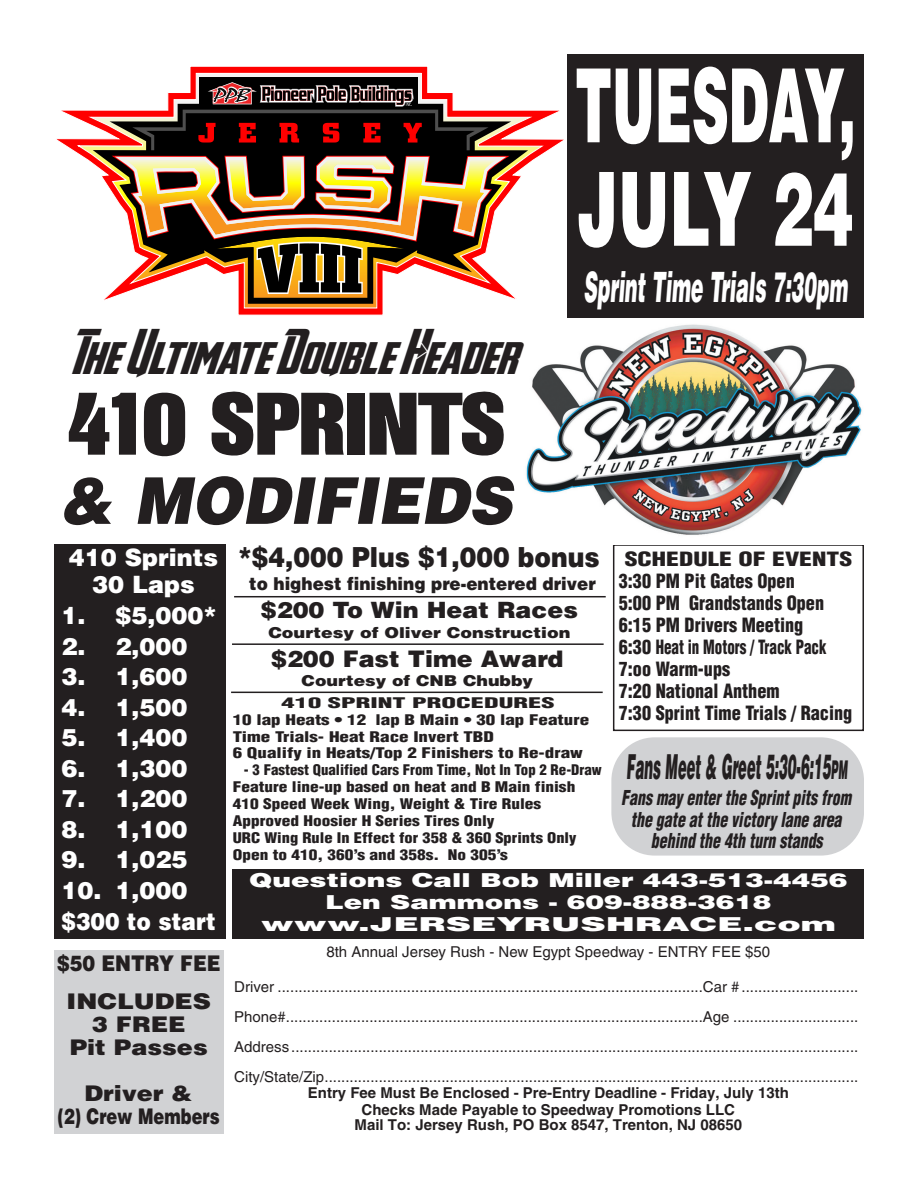
<style>
.page{position:relative;width:918px;height:1188px;background:#fff}
.page>*{position:absolute;margin:0;border:0;box-sizing:border-box;transform-origin:0 0}
.t1{font:900 102.45px/103.5px "Helvetica";color:#fff;scale:.5 1}
.t2{font:85.95px "Heroic";color:#231f20;scale:.92 1}
.t3{font:italic 900 64.5px "Helvetica";color:#231f20;scale:.94 1}
.t4{font:43.8px "Avengeance";color:#231f20;scale:1.1 1}
.t5{font:900 41.85px "Helvetica";color:#fff;scale:.45 1}
.t6{font:900 34.5px "Helvetica";color:#231f20;scale:.38 1}
.t7{font:900 27.75px "Helvetica";color:#231f20;scale:.9 1}
.t8{font:900 23.85px/27.3px "Helvetica";color:#fff;text-align:center}
.t9{font:900 22.8px "Helvetica";color:#231f20;scale:1.05 1}
.t10{font:900 22.5px "Helvetica";color:#231f20;scale:1.06 1}
.t11{font:900 21.6px/23.1px "Helvetica";color:#231f20;text-align:center;scale:1.12 1}
.t12{font:900 21.6px/37.3px "Helvetica";color:#231f20;text-align:center;scale:.88 1}
.t13{font:italic 900 condensed 20.1px/21.8px "Helvetica";color:#231f20;text-align:center;scale:.79 1}
.t14{font:900 condensed 19.2px/21.9px "Helvetica";color:#231f20;scale:1.34 1}
.t15{font:900 19.2px/22px "Helvetica";color:#fff;text-align:center;scale:1.45 1}
.t16{font:900 17.7px "Helvetica";color:#231f20;scale:.95 1}
.t17{font:15px/30px "Helvetica";color:#231f20;text-align:justify}
.t18{font:700 15px/16.5px "Helvetica";color:#231f20;text-align:center}
.t19{font:900 15px "Helvetica";color:#231f20;scale:1.17 1}
.t20{font:900 15px "Helvetica";color:#231f20;scale:1.15 1}
.t21{font:900 condensed 14.25px/17px "Helvetica";color:#231f20;scale:1.04 1}
.t22{font:900 condensed 14.25px/17px "Helvetica";color:#231f20;scale:1.84 1}
.s1{font-size:25.8px}
</style>
<div class="page">
<div style="left:613px;top:544px;width:251px;height:187px;border:2px solid #231f20"></div>
<div style="left:54px;top:544px;width:171px;height:395px;background:#231f20"></div>
<div style="left:54px;top:951px;width:170px;height:183px;background:#d1d2d4"></div>
<div style="left:611px;top:737px;width:253px;height:119px;background:#d1d2d4;border-radius:43px"></div>
<hr style="left:232px;top:643px;width:372px;height:2px;background:#231f20">
<hr style="left:231px;top:692px;width:372px;height:1px;background:#231f20">
<hr style="left:234px;top:596px;width:372px;height:1px;background:#231f20">
<img style="left:526px;top:317px;width:338px;height:218px">
<svg style="left:56px;top:66px;width:508px;height:249px"></svg>
<svg style="left:76px;top:72px;width:469px;height:237px"></svg>
<svg style="left:93px;top:150px;width:435px;height:122px"></svg>
<div style="left:200px;top:78px;width:218px;height:30px;background:#000"></div>
<svg style="left:110px;top:82px;width:401px;height:222px"></svg>
<div style="left:567px;top:54px;width:297px;height:263px;background:#231f20"></div>
<div style="left:233px;top:869px;width:631px;height:70px;background:#231f20"></div>
<h3 class="t4" style="left:71px;top:333px;width:406px">The Ultimate Double Header</h3>
<h2 class="t2" style="left:67px;top:393px;width:478px">410 SPRINTS</h2>
<h3 class="t3" style="left:60px;top:477px;width:493px">&amp; MODIFIEDS</h3>
<h1 class="t1" style="left:575px;top:63px;width:563px">TUESDAY,<br>JULY 24</h1>
<h3 class="t5" style="left:584px;top:272px;width:595px">Sprint Time Trials 7:30pm</h3>
<h3 class="t8" style="left:69px;top:546px;width:151px">410 Sprints<br>30 Laps</h3>
<h3 class="t8" style="left:61px;top:604px;width:157px">1. $5,000*</h3>
<h3 class="t8" style="left:61px;top:634px;width:128px">2. 2,000</h3>
<h3 class="t8" style="left:61px;top:665px;width:128px">3. 1,600</h3>
<h3 class="t8" style="left:61px;top:696px;width:128px">4. 1,500</h3>
<h3 class="t8" style="left:61px;top:726px;width:128px">5. 1,400</h3>
<h3 class="t8" style="left:61px;top:757px;width:128px">6. 1,300</h3>
<h3 class="t8" style="left:61px;top:787px;width:128px">7. 1,200</h3>
<h3 class="t8" style="left:61px;top:818px;width:128px">8. 1,100</h3>
<h3 class="t8" style="left:61px;top:848px;width:128px">9. 1,025</h3>
<h3 class="t8" style="left:61px;top:877px;width:156px;line-height:30.6px;text-align:left">10. 1,000 $300 to start</h3>
<h3 class="t12" style="left:57px;top:947px;width:187px">$50 ENTRY FEE<br>INCLUDES</h3>
<h3 class="t11" style="left:70px;top:1014px;width:125px">3 FREE<br>Pit Passes</h3>
<h3 class="t11" style="left:58px;top:1084px;width:146px">Driver &amp;<br>(2) Crew Members</h3>
<h3 class="t7" style="left:238px;top:547px;width:403px">*$4,000 Plus $1,000 bonus</h3>
<p class="t16" style="left:249px;top:577px;width:366px">to highest finishing pre-entered driver</p>
<h3 class="t10" style="left:261px;top:602px;width:301px">$200 To Win Heat Races</h3>
<p class="t19" style="left:268px;top:627px;width:260px">Courtesy of Oliver Construction</p>
<h3 class="t9" style="left:271px;top:651px;width:280px">$200 Fast Time Award</h3>
<p class="t20" style="left:302px;top:675px;width:203px">Courtesy of CNB Chubby</p>
<p class="t22" style="left:233px;top:695px;width:195px;text-indent:49px">410 SPRINT PROCEDURES<br>10 lap Heats • 12 lap B Main • 30 lap Feature Time Trials- Heat Race Invert TBD<br>6 Qualify in Heats/Top 2 Finishers to Re-draw</p>
<p class="t21" style="left:233px;top:763px;width:356px;text-indent:11px">- 3 Fastest Qualified Cars From Time, Not In Top 2 Re-Draw Feature line-up based on heat and B Main finish 410 Speed Week Wing, Weight &amp; Tire Rules Approved Hoosier H Series Tires Only<br>URC Wing Rule In Effect for 358 &amp; 360 Sprints Only Open to 410, 360’s and 358s. No 305’s</p>
<p class="t14" style="left:619px;top:550px;width:176px;text-indent:6px">SCHEDULE OF EVENTS<br>3:30 PM Pit Gates Open<br>5:00 PM Grandstands Open<br>6:15 PM Drivers Meeting<br>6:30 Heat in Motors / Track Pack<br>7:oo Warm-ups<br>7:20 National Anthem<br>7:30 Sprint Time Trials / Racing</p>
<h3 class="t6" style="left:626px;top:755px;width:587px">Fans Meet &amp; Greet 5:30-6:15<span class="s1">PM</span></h3>
<h3 class="t13" style="left:621px;top:788px;width:296px">Fans may enterthe Sprintpits from the gate atthe victory lane area behind the 4th turn stands</h3>
<p class="t15" style="left:249px;top:871px;width:414px">Questions Call Bob Miller 443-513-4456<br>Len Sammons - 609-888-3618 www.JERSEYRUSHRACE.com</p>
<p class="t17" style="left:326px;top:939px;width:445px">8th Annual Jersey Rush - New Egypt Speedway - ENTRY FEE $50</p>
<p class="t17" style="left:234px;top:973px;width:626px">Driver ......................................................................................................Car #............................<br>Phone#....................................................................................................Age ..............................<br>Address........................................................................................................................................<br>City/State/Zip................................................................................................................................</p>
<p class="t18" style="left:308px;top:1086px;width:482px">Entry Fee Must Be Enclosed - Pre-Entry Deadline - Friday, July 13th<br>Checks Made Payable to Speedway Promotions LLC</p>
<p class="t18" style="left:355px;top:1118px;width:389px">Mail To: Jersey Rush, PO Box 8547, Trenton, NJ 08650</p>
</div>
